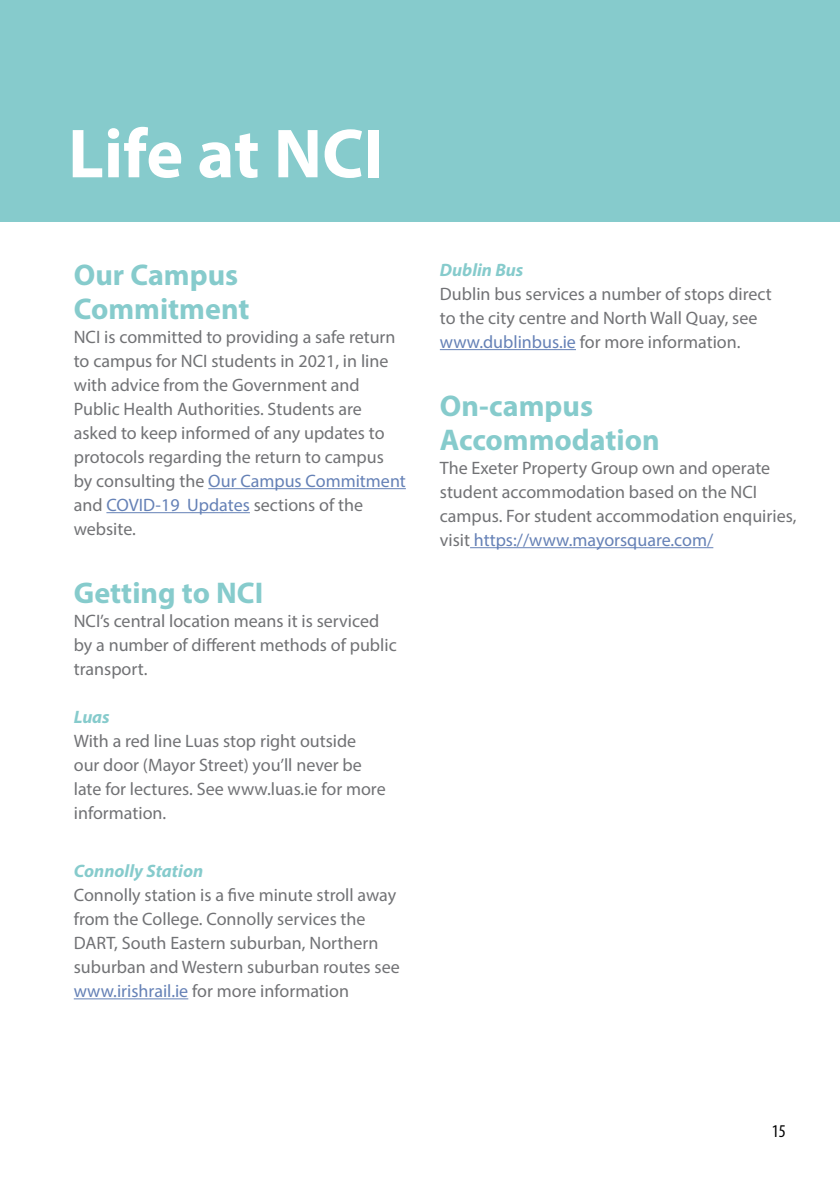
<style>
.page{position:relative;width:840px;height:1191px;background:#fff}
.page>*{position:absolute;margin:0;border:0;box-sizing:border-box;transform-origin:0 0}
.t1{font:700 70px "Myriad Pro";color:#fff}
.t2{font:700 30px/34px "Myriad Pro";color:#86cbcc}
.t3{font:18px/24px "Myriad Pro";color:#717275}
.t4{font:italic 700 18px "Myriad Pro";color:#86cbcc}
.t5{font:condensed 18px "Myriad Pro";color:#000}
.s1{color:#6581b6}
</style>
<div class="page">
<div style="left:0;top:0;width:839px;height:221px;background:#86cbcc"></div>
<hr style="left:208px;top:488px;width:197px;height:1px;background:#6581b6">
<hr style="left:106px;top:512px;width:144px;height:1px;background:#6581b6">
<hr style="left:74px;top:998px;width:114px;height:1px;background:#6581b6">
<hr style="left:439px;top:349px;width:136px;height:1px;background:#6581b6">
<hr style="left:470px;top:547px;width:243px;height:1px;background:#6581b6">
<h1 class="t1" style="left:68px;top:108px;width:317px">Life at NCI</h1>
<h2 class="t2" style="left:74px;top:257px;width:177px">Our Campus<br>Commitment</h2>
<p class="t3" style="left:74px;top:324px;width:333px">NCI is committed to providing a safe return to campus for NCI students in 2021, in line with advice from the Government and Public Health Authorities. Students are asked to keep informed of any updates to protocols regarding the return to campus by consulting the <span class="s1">Our Campus Commitment </span>and <span class="s1">COVID-19 Updates</span> sections of the website.</p>
<h2 class="t2" style="left:74px;top:575px;width:191px">Getting to NCI</h2>
<p class="t3" style="left:74px;top:608px;width:324px">NCI’s central location means it is serviced by a number of different methods of public transport.</p>
<p class="t4" style="left:74px;top:705px;width:37px">Luas</p>
<p class="t3" style="left:74px;top:728px;width:313px">With a red line Luas stop right outside our door (Mayor Street) you’ll never be late for lectures. See www.luas.ie for more information.</p>
<p class="t4" style="left:74px;top:859px;width:131px">Connolly Station</p>
<p class="t3" style="left:74px;top:882px;width:327px">Connolly station is a five minute stroll away from the College. Connolly services the DART, South Eastern suburban, Northern suburban and Western suburban routes see <span class="s1">www.irishrail.ie</span> for more information</p>
<p class="t4" style="left:439px;top:258px;width:85px">Dublin Bus</p>
<p class="t3" style="left:439px;top:281px;width:333px">Dublin bus services a number of stops direct to the city centre and North Wall Quay, see <span class="s1">www.dublinbus.ie</span> for more information.</p>
<h2 class="t2" style="left:439px;top:388px;width:221px">On-campus<br>Accommodation</h2>
<p class="t3" style="left:439px;top:455px;width:358px">The Exeter Property Group own and operate student accommodation based on the NCI campus. For student accommodation enquiries, visit <span class="s1">https://www.mayorsquare.com/</span></p>
<p class="t5" style="left:771px;top:1120px;width:15px">15</p>
</div>
